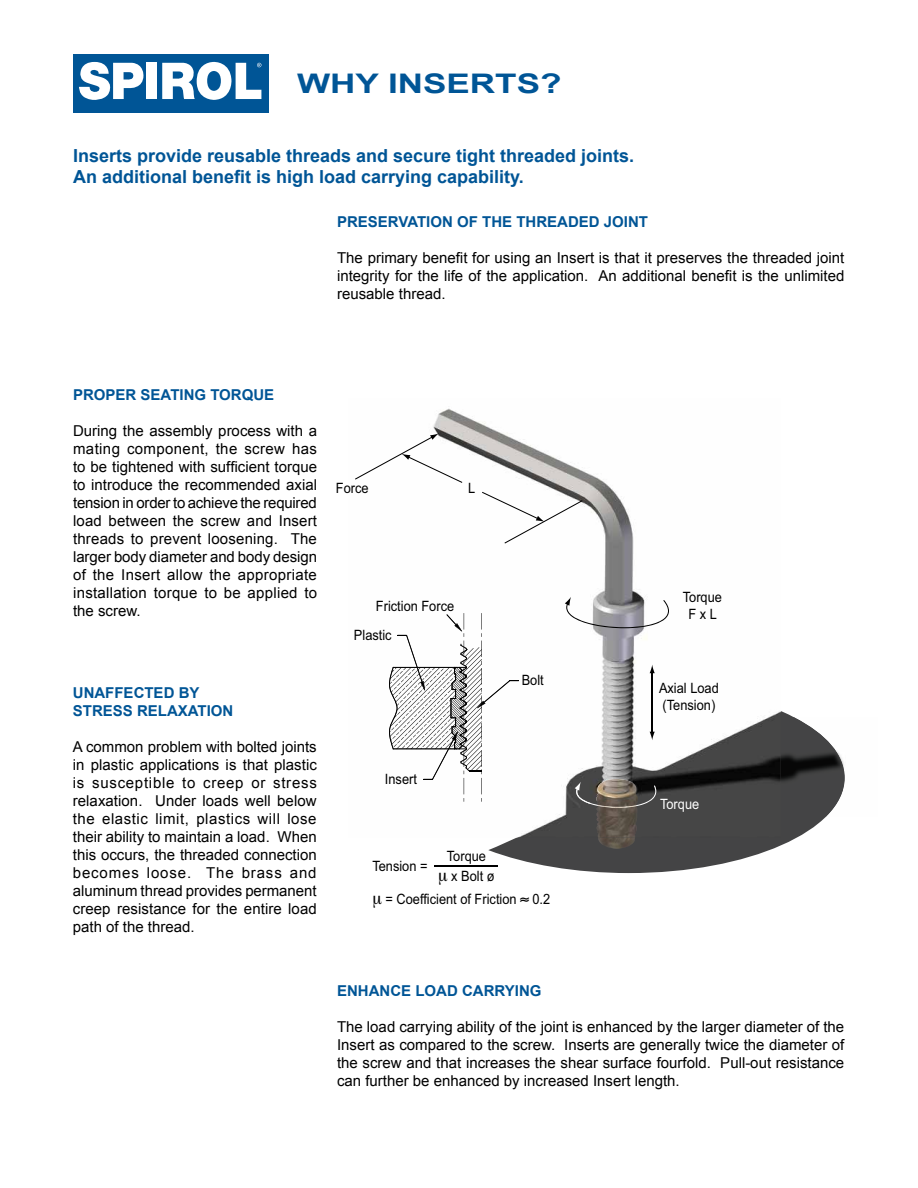
<style>
.page{position:relative;width:918px;height:1188px;background:#fff}
.page>*{position:absolute;margin:0;border:0;box-sizing:border-box;transform-origin:0 0}
.t1{font:700 27px "Arial";color:#005596;scale:1.3 1}
.t2{font:700 18px/21.6px "Arial";color:#005596}
.t3{font:15px/18px "Arial";color:#000;text-align:justify}
.t4{font:700 15px/18px "Arial";color:#005596}
.t5{font:14.25px/17.1px "Arial";color:#000;scale:.9 1}
.t6{font:14.25px "Arial";color:#fff;scale:.9 1}
</style>
<div class="page">
<svg style="left:488px;top:711px;width:339px;height:162px;fill:#444445"></svg>
<img style="left:781px;top:717px;width:64px;height:99px">
<img style="left:433px;top:408px;width:348px;height:429px">
<svg style="left:389px;top:613px;width:130px;height:189px"></svg>
<svg style="left:355px;top:433px;width:107px;height:50px"></svg>
<svg style="left:482px;top:492px;width:101px;height:52px"></svg>
<svg style="left:565px;top:597px;width:104px;height:31px"></svg>
<svg style="left:575px;top:782px;width:81px;height:26px"></svg>
<hr style="left:652px;top:671px;width:1px;height:62px;background:#000">
<svg style="left:650px;top:732px;width:5px;height:8px"></svg>
<svg style="left:650px;top:665px;width:5px;height:8px"></svg>
<hr style="left:435px;top:866px;width:63px;height:1px;background:#000">
<img style="left:598px;top:837px;width:37px;height:12px">
<img style="left:596px;top:779px;width:42px;height:58px">
<img style="left:597px;top:805px;width:39px;height:3px">
<div style="left:73px;top:54px;width:196px;height:59px;background:#005596"></div>
<div style="left:147px;top:63px;width:10px;height:36px;background:#fff"></div>
<svg style="left:79px;top:62px;width:65px;height:38px"></svg>
<svg style="left:162px;top:61px;width:99px;height:39px"></svg>
<h1 class="t1" style="left:297px;top:66px;width:205px">WHY INSERTS?</h1>
<p class="t2" style="left:73px;top:145px;width:563px">Inserts provide reusable threads and secure tight threaded joints.<br>An additional benefit is high load carrying capability.</p>
<p class="t4" style="left:337px;top:213px;width:312px">PRESERVATION OF THE THREADED JOINT</p>
<p class="t3" style="left:337px;top:249px;width:509px">The primary benefit for using an Insert is that it preserves the threaded joint integrity for the life of the application. An additional benefit is the unlimited reusable thread.</p>
<p class="t4" style="left:73px;top:386px;width:203px">PROPER SEATING TORQUE</p>
<p class="t3" style="left:73px;top:421px;width:246px">During the assembly process with a mating component, the screw has to be tightened with sufficient torque to introduce the recommended axial tension in order to achieve the required load between the screw and Insert threads to prevent loosening. The larger body diameter and body design of the Insert allow the appropriate installation torque to be applied to the screw.</p>
<p class="t4" style="left:73px;top:684px;width:162px">UNAFFECTED BY<br>STRESS RELAXATION</p>
<p class="t3" style="left:73px;top:738px;width:246px">A common problem with bolted joints in plastic applications is that plastic is susceptible to creep or stress relaxation. Under loads well below the elastic limit, plastics will lose their ability to maintain a load. When this occurs, the threaded connection becomes loose. The brass and aluminum thread provides permanent creep resistance for the entire load path of the thread.</p>
<p class="t5" style="left:336px;top:479px;width:38px">Force</p>
<p class="t5" style="left:468px;top:479px;width:9px">L</p>
<p class="t5" style="left:376px;top:597px;width:89px">Friction Force</p>
<p class="t5" style="left:354px;top:626px;width:43px">Plastic</p>
<p class="t5" style="left:522px;top:672px;width:26px">Bolt</p>
<p class="t5" style="left:385px;top:770px;width:37px">Insert</p>
<p class="t5" style="left:372px;top:858px;width:63px">Tension =</p>
<p class="t5" style="left:451px;top:846px;width:50px;line-height:19.6px;text-indent:-4px">Torque x Bolt ø</p>
<p class="t5" style="left:385px;top:891px;width:185px">= Coefficient of Friction ≈ 0.2</p>
<p class="t5" style="left:683px;top:589px;width:45px;text-align:center">Torque<br>F x L</p>
<p class="t5" style="left:659px;top:679px;width:68px">Axial Load (Tension)</p>
<p class="t6" style="left:660px;top:796px;width:45px">Torque</p>
<p class="t4" style="left:337px;top:983px;width:206px">ENHANCE LOAD CARRYING</p>
<p class="t3" style="left:337px;top:1018px;width:509px">The load carrying ability of the joint is enhanced by the larger diameter of the Insert as compared to the screw. Inserts are generally twice the diameter of the screw and that increases the shear surface fourfold. Pull-out resistance can further be enhanced by increased Insert length.</p>
</div>
